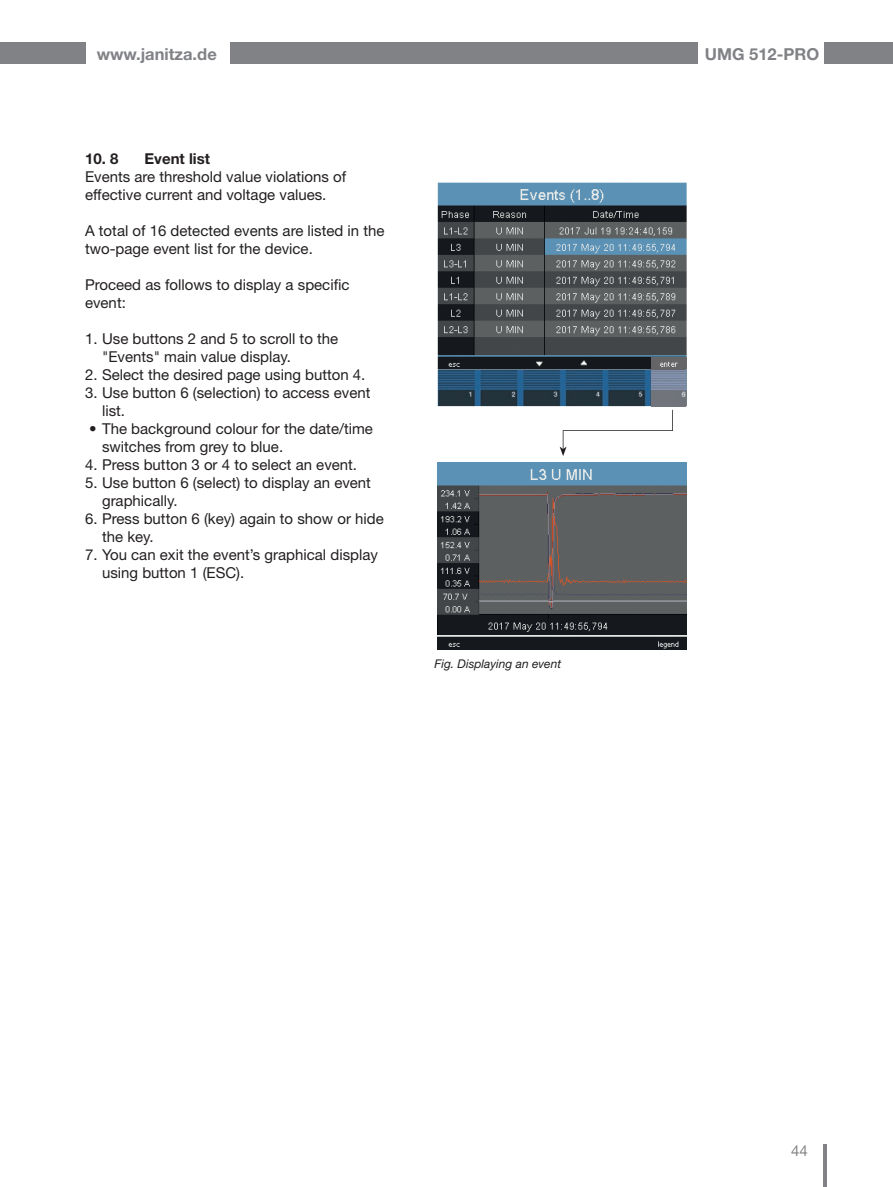
<style>
.page{position:relative;width:893px;height:1187px;background:#fff}
.page>*{position:absolute;margin:0;border:0;box-sizing:border-box;transform-origin:0 0}
.t1{font:700 16.5px "Helvetica Neue LT";color:#808285}
.t2{font:15px/18px "Helvetica Neue LT";color:#231f20}
.t3{font:700 15px "Helvetica Neue LT";color:#231f20}
.t4{font:15px "Helvetica Neue LT";color:#808285}
.t5{font:italic 12px "Helvetica Neue LT";color:#231f20}
</style>
<div class="page">
<hr style="left:823px;top:1144px;width:3px;height:42px;background:#808285">
<div style="left:230px;top:43px;width:467px;height:21px;background:#808285"></div>
<div style="left:825px;top:43px;width:68px;height:21px;background:#808285"></div>
<div style="left:0;top:43px;width:85px;height:21px;background:#808285"></div>
<img style="left:438px;top:183px;width:249px;height:223px">
<img style="left:438px;top:463px;width:249px;height:186px">
<img style="left:651px;top:357px;width:35px;height:49px">
<svg style="left:560px;top:410px;width:113px;height:46px"></svg>
<p class="t1" style="left:97px;top:44px;width:122px">www.janitza.de</p>
<p class="t1" style="left:705px;top:44px;width:116px">UMG 512-PRO</p>
<p class="t3" style="left:85px;top:149px;width:35px">10. 8</p>
<p class="t3" style="left:145px;top:149px;width:67px">Event list</p>
<p class="t2" style="left:85px;top:167px;width:263px">Events are threshold value violations of effective current and voltage values.</p>
<p class="t2" style="left:85px;top:221px;width:301px">A total of 16 detected events are listed in the two-page event list for the device.</p>
<p class="t2" style="left:85px;top:275px;width:266px">Proceed as follows to display a specific event:</p>
<p class="t2" style="left:102px;top:329px;width:238px;text-indent:-17px">1. Use buttons 2 and 5 to scroll to the "Events" main value display.</p>
<p class="t2" style="left:85px;top:365px;width:282px">2. Select the desired page using button 4.</p>
<p class="t2" style="left:102px;top:383px;width:270px;text-indent:-17px">3. Use button 6 (selection) to access event list.</p>
<p class="t2" style="left:102px;top:419px;width:272px;text-indent:-13px">• The background colour for the date/time switches from grey to blue.</p>
<p class="t2" style="left:85px;top:455px;width:274px">4. Press button 3 or 4 to select an event.</p>
<p class="t2" style="left:102px;top:473px;width:270px;text-indent:-17px">5. Use button 6 (select) to display an event graphically.</p>
<p class="t2" style="left:102px;top:509px;width:283px;text-indent:-17px">6. Press button 6 (key) again to show or hide the key.</p>
<p class="t2" style="left:102px;top:545px;width:277px;text-indent:-17px">7. You can exit the event’s graphical display using button 1 (ESC).</p>
<p class="t5" style="left:434px;top:656px;width:128px">Fig. Displaying an event</p>
<p class="t4" style="left:791px;top:1141px;width:18px">44</p>
</div>
